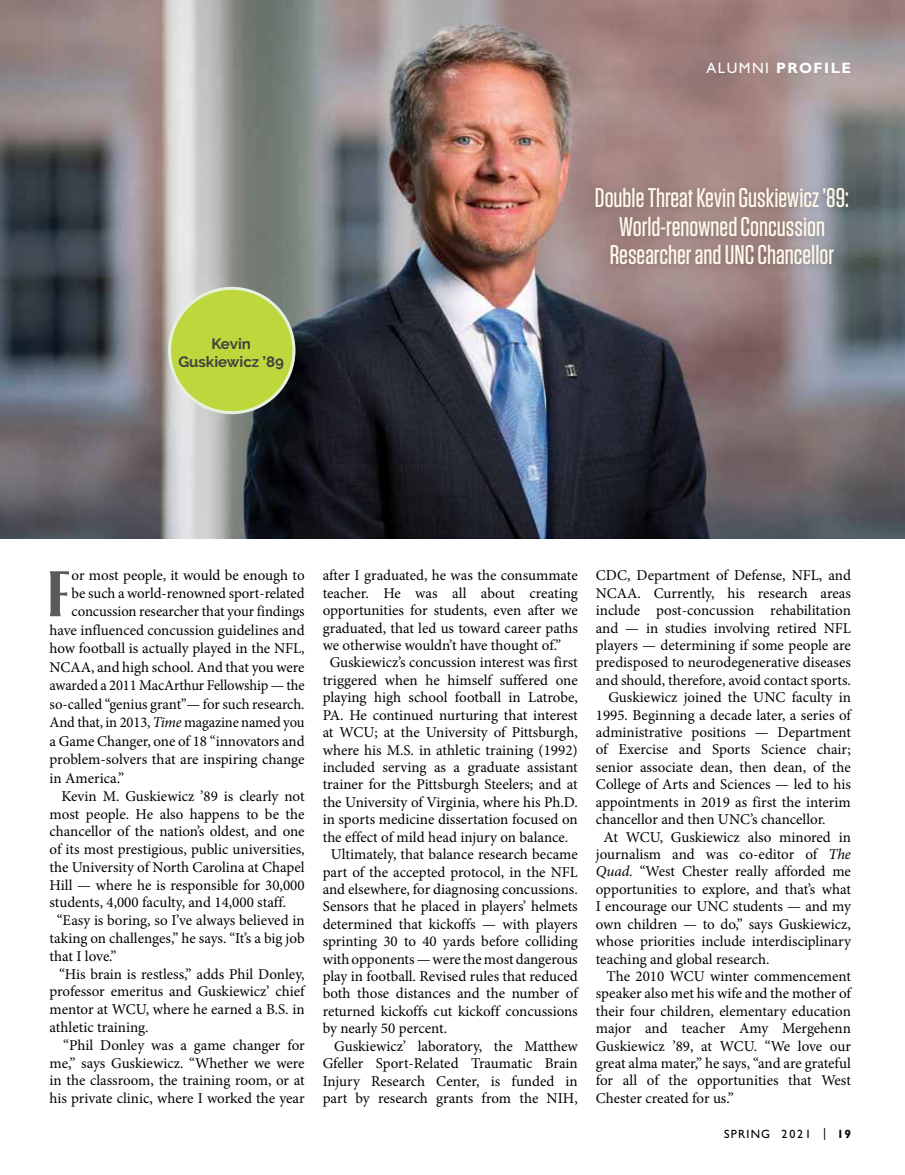
<style>
.page{position:relative;width:905px;height:1175px;background:#fff}
.page>*{position:absolute;margin:0;border:0;box-sizing:border-box;transform-origin:0 0}
.t1{font:75.45px "LHF Signmaker 2";color:#5a5a5c}
.t2{font:500 27px/28.5px "Tungsten";color:#fff9e8;text-align:center}
.t3{font:15px "Minion Pro";color:#000}
.t4{font:700 15px/18px "Raleway";color:#414142;text-align:center}
.t5{font:700 15px "Gill Sans Std";letter-spacing:.1em;color:#fff}
.t6{font:12px "Gill Sans Std";letter-spacing:.1em;color:#000}
.s1{font-weight:400}
.s2{font-style:italic}
.s3{font-weight:700}
</style>
<div class="page">
<img style="left:0;top:0;width:904px;height:538px">
<div style="left:588px;top:181px;width:267px;height:93px;background:#000;opacity:.19"></div>
<div style="left:169px;top:288px;width:125px;height:124px;background:#bed73c;border-radius:50%"></div>
<div style="left:168px;top:287px;width:127px;height:127px;border:3px solid #e4f1de;border-radius:50%"></div>
<p class="t4" style="left:178px;top:334px;width:107px">Kevin<br>Guskiewicz ’89</p>
<p class="t5" style="left:706px;top:59px;width:146px"><span class="s1">ALUMNI</span> PROFILE</p>
<h2 class="t2" style="left:595px;top:184px;width:255px">Double Threat Kevin Guskiewicz ’89:<br>World-renowned Concussion<br>Researcher and UNC Chancellor</h2>
<h1 class="t1" style="left:47px;top:554px;width:24px">F</h1>
<p class="t3" style="left:72px;top:565px;width:234px">or most people, it would be enough to</p>
<p class="t3" style="left:72px;top:583px;width:235px">be such a world-renowned sport-related</p>
<p class="t3" style="left:72px;top:601px;width:234px">concussion researcher that your findings</p>
<p class="t3" style="left:50px;top:620px;width:257px">have influenced concussion guidelines and</p>
<p class="t3" style="left:50px;top:638px;width:257px">how football is actually played in the NFL,</p>
<p class="t3" style="left:50px;top:657px;width:256px">NCAA, and high school. And that you were</p>
<p class="t3" style="left:50px;top:675px;width:257px">awarded a 2011 MacArthur Fellowship — the</p>
<p class="t3" style="left:50px;top:694px;width:256px">so-called “genius grant”— for such research.</p>
<p class="t3" style="left:50px;top:712px;width:256px">And that, in 2013, <span class="s2">Time</span> magazine named you</p>
<p class="t3" style="left:50px;top:731px;width:256px">a Game Changer, one of 18 “innovators and</p>
<p class="t3" style="left:50px;top:749px;width:256px">problem-solvers that are inspiring change</p>
<p class="t3" style="left:50px;top:768px;width:76px">in America.”</p>
<p class="t3" style="left:61px;top:786px;width:245px">Kevin M. Guskiewicz ’89 is clearly not</p>
<p class="t3" style="left:50px;top:803px;width:256px">most people. He also happens to be the</p>
<p class="t3" style="left:50px;top:821px;width:257px">chancellor of the nation’s oldest, and one</p>
<p class="t3" style="left:50px;top:839px;width:257px">of its most prestigious, public universities,</p>
<p class="t3" style="left:50px;top:857px;width:256px">the University of North Carolina at Chapel</p>
<p class="t3" style="left:50px;top:874px;width:257px">Hill — where he is responsible for 30,000</p>
<p class="t3" style="left:50px;top:892px;width:238px">students, 4,000 faculty, and 14,000 staff.</p>
<p class="t3" style="left:57px;top:910px;width:249px">“Easy is boring, so I’ve always believed in</p>
<p class="t3" style="left:50px;top:928px;width:256px">taking on challenges,” he says. “It’s a big job</p>
<p class="t3" style="left:50px;top:946px;width:69px">that I love.”</p>
<p class="t3" style="left:59px;top:963px;width:247px">“His brain is restless,” adds Phil Donley,</p>
<p class="t3" style="left:50px;top:981px;width:257px">professor emeritus and Guskiewicz’ chief</p>
<p class="t3" style="left:50px;top:999px;width:257px">mentor at WCU, where he earned a B.S. in</p>
<p class="t3" style="left:50px;top:1017px;width:101px">athletic training.</p>
<p class="t3" style="left:63px;top:1034px;width:243px">“Phil Donley was a game changer for</p>
<p class="t3" style="left:50px;top:1052px;width:257px">me,” says Guskiewicz. “Whether we were</p>
<p class="t3" style="left:50px;top:1070px;width:257px">in the classroom, the training room, or at</p>
<p class="t3" style="left:50px;top:1088px;width:257px">his private clinic, where I worked the year</p>
<p class="t3" style="left:322px;top:565px;width:256px">after I graduated, he was the consummate</p>
<p class="t3" style="left:322px;top:583px;width:256px">teacher. He was all about creating</p>
<p class="t3" style="left:322px;top:600px;width:257px">opportunities for students, even after we</p>
<p class="t3" style="left:322px;top:617px;width:257px">graduated, that led us toward career paths</p>
<p class="t3" style="left:322px;top:635px;width:240px">we otherwise wouldn’t have thought of.”</p>
<p class="t3" style="left:330px;top:652px;width:249px">Guskiewicz’s concussion interest was first</p>
<p class="t3" style="left:322px;top:670px;width:256px">triggered when he himself suffered one</p>
<p class="t3" style="left:322px;top:687px;width:257px">playing high school football in Latrobe,</p>
<p class="t3" style="left:322px;top:705px;width:257px">PA. He continued nurturing that interest</p>
<p class="t3" style="left:322px;top:722px;width:257px">at WCU; at the University of Pittsburgh,</p>
<p class="t3" style="left:322px;top:739px;width:256px">where his M.S. in athletic training (1992)</p>
<p class="t3" style="left:322px;top:757px;width:257px">included serving as a graduate assistant</p>
<p class="t3" style="left:322px;top:774px;width:256px">trainer for the Pittsburgh Steelers; and at</p>
<p class="t3" style="left:322px;top:792px;width:257px">the University of Virginia, where his Ph.D.</p>
<p class="t3" style="left:322px;top:809px;width:257px">in sports medicine dissertation focused on</p>
<p class="t3" style="left:322px;top:826px;width:247px">the effect of mild head injury on balance.</p>
<p class="t3" style="left:331px;top:844px;width:248px">Ultimately, that balance research became</p>
<p class="t3" style="left:322px;top:861px;width:257px">part of the accepted protocol, in the NFL</p>
<p class="t3" style="left:322px;top:879px;width:256px">and elsewhere, for diagnosing concussions.</p>
<p class="t3" style="left:322px;top:896px;width:257px">Sensors that he placed in players’ helmets</p>
<p class="t3" style="left:322px;top:914px;width:257px">determined that kickoffs — with players</p>
<p class="t3" style="left:322px;top:931px;width:257px">sprinting 30 to 40 yards before colliding</p>
<p class="t3" style="left:322px;top:948px;width:257px">with opponents — were the most dangerous</p>
<p class="t3" style="left:322px;top:966px;width:257px">play in football. Revised rules that reduced</p>
<p class="t3" style="left:322px;top:983px;width:257px">both those distances and the number of</p>
<p class="t3" style="left:322px;top:1001px;width:256px">returned kickoffs cut kickoff concussions</p>
<p class="t3" style="left:322px;top:1018px;width:126px">by nearly 50 percent.</p>
<p class="t3" style="left:334px;top:1035px;width:245px">Guskiewicz’ laboratory, the Matthew</p>
<p class="t3" style="left:322px;top:1053px;width:256px">Gfeller Sport-Related Traumatic Brain</p>
<p class="t3" style="left:322px;top:1070px;width:256px">Injury Research Center, is funded in</p>
<p class="t3" style="left:322px;top:1088px;width:256px">part by research grants from the NIH,</p>
<p class="t3" style="left:596px;top:565px;width:257px">CDC, Department of Defense, NFL, and</p>
<p class="t3" style="left:596px;top:583px;width:256px">NCAA. Currently, his research areas</p>
<p class="t3" style="left:596px;top:600px;width:256px">include post-concussion rehabilitation</p>
<p class="t3" style="left:596px;top:617px;width:256px">and — in studies involving retired NFL</p>
<p class="t3" style="left:596px;top:635px;width:256px">players — determining if some people are</p>
<p class="t3" style="left:596px;top:652px;width:257px">predisposed to neurodegenerative diseases</p>
<p class="t3" style="left:596px;top:670px;width:256px">and should, therefore, avoid contact sports.</p>
<p class="t3" style="left:608px;top:687px;width:244px">Guskiewicz joined the UNC faculty in</p>
<p class="t3" style="left:596px;top:704px;width:256px">1995. Beginning a decade later, a series of</p>
<p class="t3" style="left:596px;top:722px;width:256px">administrative positions — Department</p>
<p class="t3" style="left:596px;top:739px;width:257px">of Exercise and Sports Science chair;</p>
<p class="t3" style="left:596px;top:757px;width:256px">senior associate dean, then dean, of the</p>
<p class="t3" style="left:596px;top:774px;width:256px">College of Arts and Sciences — led to his</p>
<p class="t3" style="left:596px;top:792px;width:256px">appointments in 2019 as first the interim</p>
<p class="t3" style="left:596px;top:809px;width:231px">chancellor and then UNC’s chancellor.</p>
<p class="t3" style="left:603px;top:826px;width:249px">At WCU, Guskiewicz also minored in</p>
<p class="t3" style="left:596px;top:844px;width:257px">journalism and was co-editor of <span class="s2">The</span></p>
<p class="t3" style="left:596px;top:861px;width:256px"><span class="s2">Quad.</span> “West Chester really afforded me</p>
<p class="t3" style="left:596px;top:879px;width:257px">opportunities to explore, and that’s what</p>
<p class="t3" style="left:596px;top:896px;width:256px">I encourage our UNC students — and my</p>
<p class="t3" style="left:596px;top:913px;width:257px">own children — to do,” says Guskiewicz,</p>
<p class="t3" style="left:596px;top:931px;width:256px">whose priorities include interdisciplinary</p>
<p class="t3" style="left:596px;top:948px;width:175px">teaching and global research.</p>
<p class="t3" style="left:606px;top:966px;width:246px">The 2010 WCU winter commencement</p>
<p class="t3" style="left:596px;top:983px;width:257px">speaker also met his wife and the mother of</p>
<p class="t3" style="left:596px;top:1001px;width:257px">their four children, elementary education</p>
<p class="t3" style="left:596px;top:1018px;width:257px">major and teacher Amy Mergehenn</p>
<p class="t3" style="left:596px;top:1035px;width:257px">Guskiewicz ’89, at WCU. “We love our</p>
<p class="t3" style="left:596px;top:1053px;width:256px">great alma mater,” he says, “and are grateful</p>
<p class="t3" style="left:596px;top:1070px;width:257px">for all of the opportunities that West</p>
<p class="t3" style="left:596px;top:1088px;width:139px">Chester created for us.”</p>
<p class="t6" style="left:724px;top:1127px;width:128px">SPRING 2021 | <span class="s3">19</span></p>
</div>
